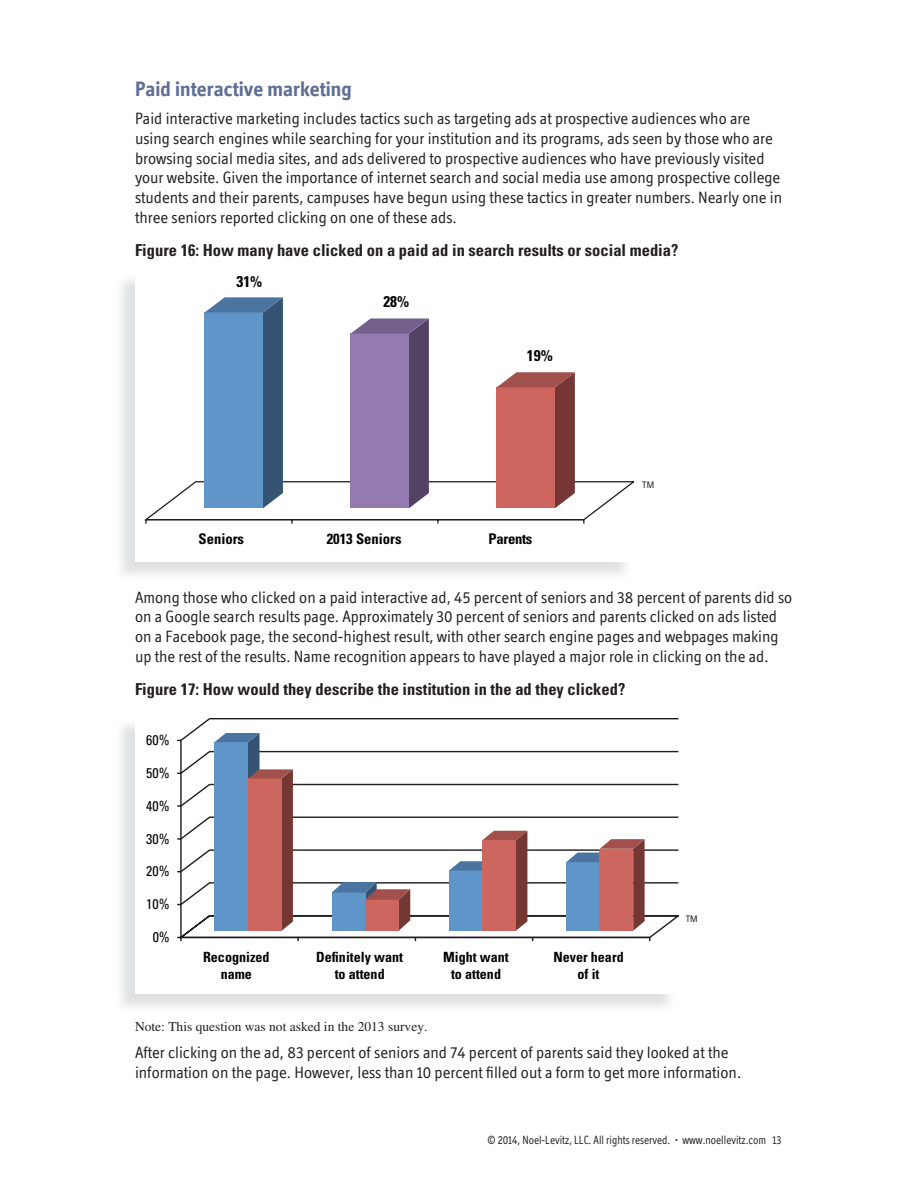
<style>
.page{position:relative;width:918px;height:1188px;background:#fff}
.page>*{position:absolute;margin:0;border:0;box-sizing:border-box;transform-origin:0 0}
.t1{font:700 21px "Officina Display ITC";color:#5e6e96}
.t2{font:16.5px/19.8px "Officina Display ITC";color:#231f20}
.t3{font:700 condensed 16.5px "Univers";color:#231f20}
.t4{font:700 condensed 15.6px "Univers";color:#010202}
.t5{font:700 condensed 14.7px "Univers";color:#010202}
.t6{font:700 condensed 14.7px "Univers";letter-spacing:-.02em;color:#010202}
.t7{font:700 condensed 14.1px/17px "Univers";color:#010202;text-align:center}
.t8{font:condensed 14.1px "Univers";color:#010202}
.t9{font:13.5px "Times";color:#231f20}
.t10{font:12px "Officina Display ITC";color:#231f20;scale:.9 1}
.t11{font:condensed 9px "Univers";color:#231f20}
</style>
<div class="page">
<svg style="left:144px;top:297px;width:490px;height:227px"></svg>
<svg style="left:177px;top:718px;width:502px;height:221px"></svg>
<svg style="left:215px;top:733px;width:78px;height:198px;background:#948094"></svg>
<svg style="left:332px;top:882px;width:78px;height:49px;background:#8e7b8e"></svg>
<svg style="left:449px;top:831px;width:78px;height:100px;background:#a5818c"></svg>
<svg style="left:566px;top:839px;width:79px;height:92px;background:#9c7b89"></svg>
<hr style="left:180px;top:740px;width:2px;height:197px;background:#211e1e">
<hr style="left:181px;top:937px;width:469px;height:1px;background:#211e1e">
<svg style="left:177px;top:937px;width:5px;height:4px"></svg>
<p class="t1" style="left:135px;top:81px;width:218px">Paid interactive marketing</p>
<p class="t2" style="left:135px;top:110px;width:649px">Paid interactive marketing includes tactics such as targeting ads at prospective audiences who are using search engines while searching for your institution and its programs, ads seen by those who are browsing social media sites, and ads delivered to prospective audiences who have previously visited your website. Given the importance of internet search and social media use among prospective college students and their parents, campuses have begun using these tactics in greater numbers. Nearly one in three seniors reported clicking on one of these ads.</p>
<p class="t3" style="left:135px;top:244px;width:545px">Figure 16: How many have clicked on a paid ad in search results or social media?</p>
<p class="t4" style="left:236px;top:276px;width:27px">31%</p>
<p class="t4" style="left:383px;top:296px;width:27px">28%</p>
<p class="t4" style="left:527px;top:350px;width:27px">19%</p>
<p class="t5" style="left:199px;top:534px;width:47px">Seniors</p>
<p class="t5" style="left:327px;top:534px;width:76px">2013 Seniors</p>
<p class="t6" style="left:489px;top:534px;width:45px">Parents</p>
<p class="t11" style="left:642px;top:481px;width:13px">TM</p>
<p class="t2" style="left:135px;top:589px;width:659px">Among those who clicked on a paid interactive ad, 45 percent of seniors and 38 percent of parents did so on a Google search results page. Approximately 30 percent of seniors and parents clicked on ads listed on a Facebook page, the second-highest result, with other search engine pages and webpages making up the rest of the results. Name recognition appears to have played a major role in clicking on the ad.</p>
<p class="t3" style="left:135px;top:683px;width:492px">Figure 17: How would they describe the institution in the ad they clicked?</p>
<p class="t8" style="left:146px;top:735px;width:25px">60%</p>
<p class="t8" style="left:146px;top:768px;width:25px">50%</p>
<p class="t8" style="left:146px;top:801px;width:25px">40%</p>
<p class="t8" style="left:146px;top:834px;width:25px">30%</p>
<p class="t8" style="left:146px;top:866px;width:25px">20%</p>
<p class="t8" style="left:146px;top:899px;width:25px">10%</p>
<p class="t8" style="left:153px;top:932px;width:19px">0%</p>
<p class="t7" style="left:203px;top:950px;width:68px">Recognized name</p>
<p class="t7" style="left:316px;top:950px;width:88px">Definitely want to attend</p>
<p class="t7" style="left:443px;top:950px;width:67px">Might want to attend</p>
<p class="t7" style="left:553px;top:950px;width:72px">Never heard of it</p>
<p class="t11" style="left:686px;top:915px;width:13px">TM</p>
<p class="t9" style="left:135px;top:1021px;width:294px">Note: This question was not asked in the 2013 survey.</p>
<p class="t2" style="left:135px;top:1045px;width:608px">After clicking on the ad, 83 percent of seniors and 74 percent of parents said they looked at the information on the page. However, less than 10 percent filled out a form to get more information.</p>
<p class="t10" style="left:487px;top:1135px;width:328px">© 2014, Noel-Levitz, LLC. All rights reserved. • www.noellevitz.com 13</p>
</div>
